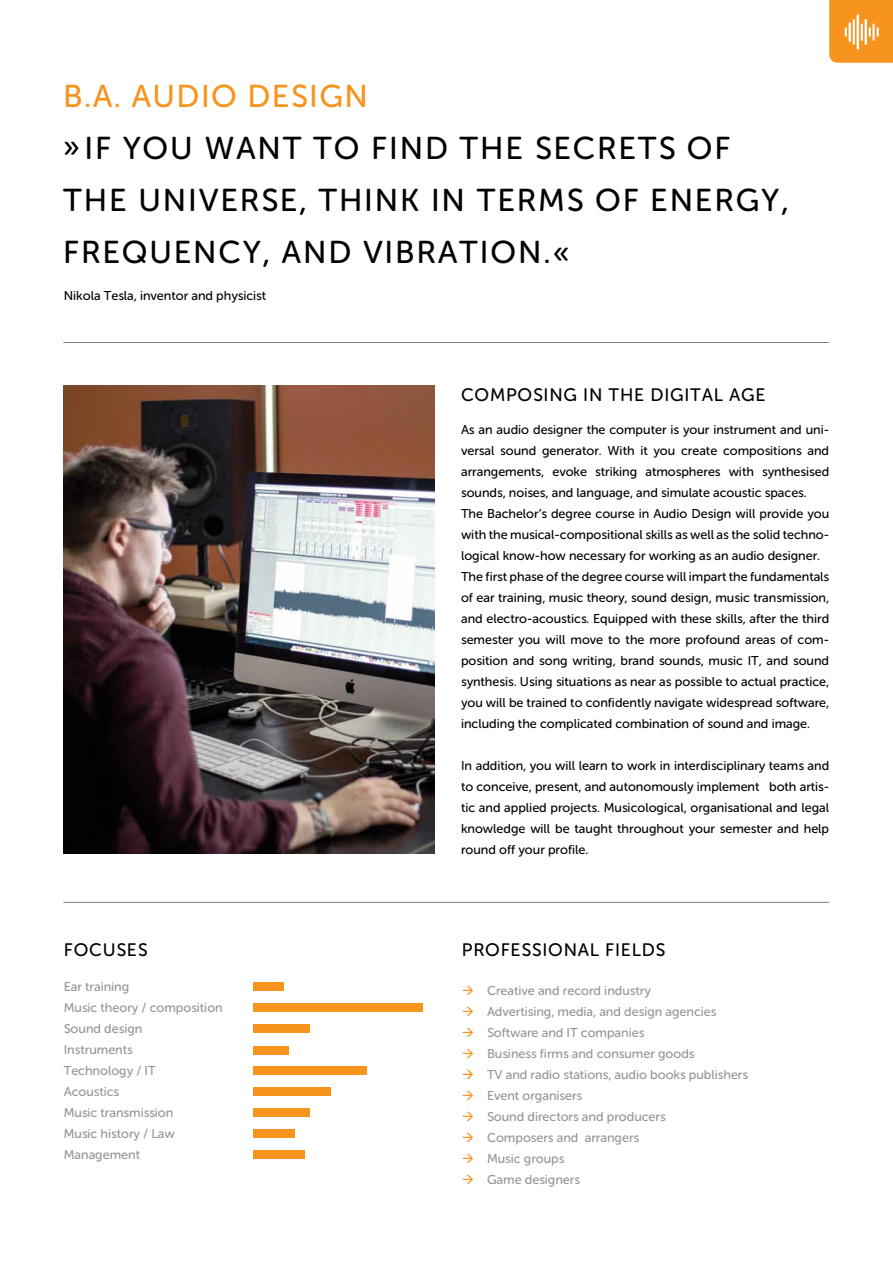
<style>
.page{position:relative;width:893px;height:1263px;background:#fff}
.page>*{position:absolute;margin:0;border:0;box-sizing:border-box;transform-origin:0 0}
.t1{font:31.5px/51.8px "Museo Sans Rounded 500";letter-spacing:.06em;color:#000}
.t2{font:31.5px "Museo Sans Rounded 500";letter-spacing:.045em;color:#f7941e}
.t3{font:18px "Museo Sans Rounded 500";letter-spacing:.045em;color:#000}
.t4{font:12.75px/21px "Museo Sans Rounded 500";color:#000}
.t5{font:12.75px/21px "Museo Sans Rounded 500";color:#939598}
.s1{color:#f7941e}
</style>
<div class="page">
<hr style="left:63px;top:342px;width:766px;height:1px;background:#808285">
<hr style="left:63px;top:902px;width:766px;height:1px;background:#808285">
<div style="left:253px;top:982px;width:31px;height:9px;background:#f7941e"></div>
<div style="left:253px;top:1003px;width:170px;height:9px;background:#f7941e"></div>
<div style="left:253px;top:1024px;width:57px;height:8px;background:#f7941e"></div>
<div style="left:253px;top:1046px;width:36px;height:8px;background:#f7941e"></div>
<div style="left:253px;top:1067px;width:113px;height:8px;background:#f7941e"></div>
<div style="left:253px;top:1087px;width:77px;height:9px;background:#f7941e"></div>
<div style="left:253px;top:1108px;width:57px;height:9px;background:#f7941e"></div>
<div style="left:253px;top:1129px;width:41px;height:8px;background:#f7941e"></div>
<div style="left:253px;top:1150px;width:51px;height:9px;background:#f7941e"></div>
<img style="left:64px;top:386px;width:371px;height:468px">
<svg style="left:829px;top:0;width:64px;height:63px;background:#f79f35"></svg>
<h1 class="t2" style="left:63px;top:79px;width:306px">B.A. AUDIO DESIGN</h1>
<h1 class="t1" style="left:63px;top:122px;width:727px;text-indent:21px">IF YOU WANT TO FIND THE SECRETS OF<br>THE UNIVERSE, THINK IN TERMS OF ENERGY,<br>FREQUENCY, AND VIBRATION.«</h1>
<p class="t4" style="left:64px;top:285px;width:204px">Nikola Tesla, inventor and physicist</p>
<h2 class="t3" style="left:461px;top:385px;width:306px">COMPOSING IN THE DIGITAL AGE</h2>
<p class="t4" style="left:461px;top:419px;width:370px">As an audio designer the computer is your instrument and uni&shy;versal sound generator. With it you create compositions and arrangements, evoke striking atmospheres with synthesised sounds, noises, and language, and simulate acoustic spaces.<br>The Bachelor’s degree course in Audio Design will provide you with the musical-compositional skills as well as the solid techno&shy;logical know-how necessary for working as an audio designer.<br>The first phase of the degree course will impart the fundamentals of ear training, music theory, sound design, music transmission, and electro-acoustics. Equipped with these skills, after the third semester you will move to the more profound areas of com&shy;position and song writing, brand sounds, music IT, and sound synthesis. Using situations as near as possible to actual practice, you will be trained to confidently navigate widespread software, including the complicated combination of sound and image.</p>
<p class="t4" style="left:461px;top:755px;width:370px;text-align:justify">In addition, you will learn to work in interdisciplinary teams and to conceive, present, and autonomously implement both artis&shy;tic and applied projects. Musicological, organisational and legal knowledge will be taught throughout your semester and help round off your profile.</p>
<h2 class="t3" style="left:64px;top:940px;width:85px">FOCUSES</h2>
<h2 class="t3" style="left:462px;top:940px;width:205px">PROFESSIONAL FIELDS</h2>
<p class="t5" style="left:462px;top:980px;width:190px"><span class="s1">→</span> Creative and record industry</p>
<p class="t5" style="left:462px;top:1001px;width:256px"><span class="s1">→</span> Advertising, media, and design agencies</p>
<p class="t5" style="left:462px;top:1022px;width:184px"><span class="s1">→</span> Software and IT companies</p>
<p class="t5" style="left:462px;top:1043px;width:234px"><span class="s1">→</span> Business firms and consumer goods</p>
<p class="t5" style="left:462px;top:1064px;width:288px"><span class="s1">→</span> TV and radio stations, audio books publishers</p>
<p class="t5" style="left:462px;top:1085px;width:122px"><span class="s1">→</span> Event organisers</p>
<p class="t5" style="left:462px;top:1106px;width:205px"><span class="s1">→</span> Sound directors and producers</p>
<p class="t5" style="left:462px;top:1127px;width:179px"><span class="s1">→</span> Composers and arrangers</p>
<p class="t5" style="left:462px;top:1148px;width:104px"><span class="s1">→</span> Music groups</p>
<p class="t5" style="left:462px;top:1169px;width:120px"><span class="s1">→</span> Game designers</p>
<p class="t5" style="left:64px;top:976px;width:160px">Ear training<br>Music theory / composition<br>Sound design<br>Instruments<br>Technology / IT<br>Acoustics<br>Music transmission<br>Music history / Law<br>Management</p>
</div>
